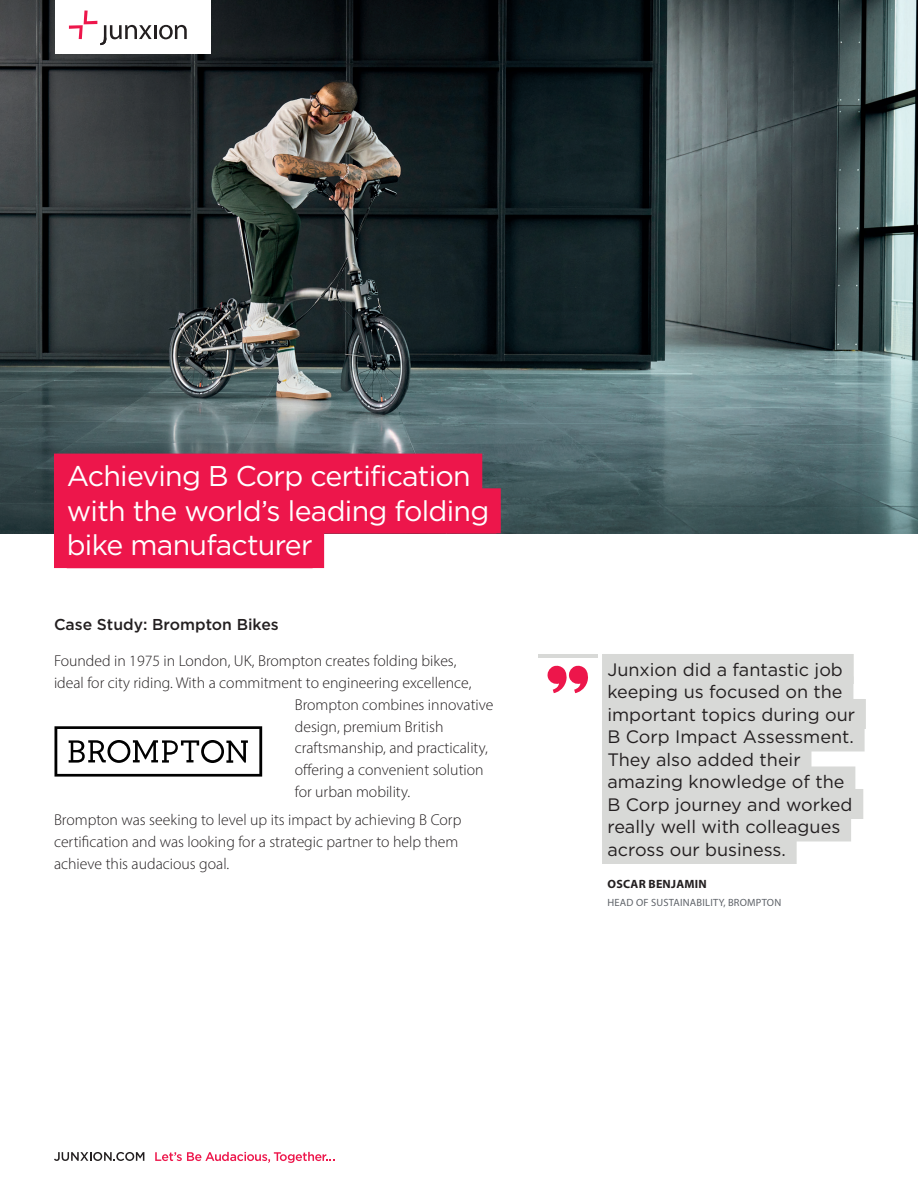
<style>
.page{position:relative;width:918px;height:1188px;background:#fff}
.page>*{position:absolute;margin:0;border:0;box-sizing:border-box;transform-origin:0 0}
.t1{font:28.5px/34.8px "Gotham HTF";letter-spacing:-.025em;color:#fff}
.t2{font:18px/22.5px "Gotham HTF";color:#231f20}
.t3{font:300 15.75px/21.8px "Myriad Pro";color:#231f20}
.t4{font:500 15.75px "Gotham HTF";color:#231f20}
.t5{font:700 12px "Myriad Pro";letter-spacing:.02em;color:#231f20}
.t6{font:10.5px "Myriad Pro";letter-spacing:.02em;color:#5f6369}
</style>
<div class="page">
<img style="left:0;top:0;width:918px;height:533px">
<svg style="left:54px;top:1152px;width:90px;height:9px"></svg>
<svg style="left:155px;top:1152px;width:179px;height:11px"></svg>
<div style="left:55px;top:0;width:155px;height:54px;background:#fff"></div>
<hr style="left:154px;top:25px;width:3px;height:14px;background:#231f20">
<svg style="left:159px;top:25px;width:28px;height:14px"></svg>
<svg style="left:69px;top:11px;width:83px;height:34px"></svg>
<svg style="left:547px;top:665px;width:41px;height:28px"></svg>
<hr style="left:538px;top:654px;width:59px;height:3px;background:#d8d9d7">
<div style="left:602px;top:654px;width:252px;height:30px;background:#d8d9d7"></div>
<div style="left:602px;top:676px;width:251px;height:30px;background:#d8d9d7"></div>
<div style="left:602px;top:699px;width:264px;height:30px;background:#d8d9d7"></div>
<div style="left:602px;top:721px;width:263px;height:30px;background:#d8d9d7"></div>
<div style="left:602px;top:744px;width:209px;height:30px;background:#d8d9d7"></div>
<div style="left:602px;top:766px;width:253px;height:30px;background:#d8d9d7"></div>
<div style="left:602px;top:789px;width:261px;height:30px;background:#d8d9d7"></div>
<div style="left:602px;top:811px;width:249px;height:30px;background:#d8d9d7"></div>
<div style="left:602px;top:834px;width:195px;height:30px;background:#d8d9d7"></div>
<div style="left:54px;top:454px;width:428px;height:45px;background:#ed164b"></div>
<div style="left:54px;top:488px;width:447px;height:45px;background:#ed164b"></div>
<div style="left:54px;top:523px;width:270px;height:45px;background:#ed164b"></div>
<svg style="left:54px;top:726px;width:208px;height:51px"></svg>
<h1 class="t1" style="left:67px;top:458px;width:424px">Achieving B Corp certification with the world’s leading folding bike manufacturer</h1>
<p class="t4" style="left:54px;top:615px;width:226px">Case Study: Brompton Bikes</p>
<p class="t3" style="left:54px;top:650px;width:404px">Founded in 1975 in London, UK, Brompton creates folding bikes,</p>
<p class="t3" style="left:54px;top:672px;width:419px">ideal for city riding. With a commitment to engineering excellence,</p>
<p class="t3" style="left:295px;top:693px;width:200px">Brompton combines innovative</p>
<p class="t3" style="left:295px;top:715px;width:150px">design, premium British</p>
<p class="t3" style="left:295px;top:737px;width:194px">craftsmanship, and practicality,</p>
<p class="t3" style="left:295px;top:759px;width:190px">offering a convenient solution</p>
<p class="t3" style="left:295px;top:780px;width:117px">for urban mobility.</p>
<p class="t3" style="left:54px;top:809px;width:409px">Brompton was seeking to level up its impact by achieving B Corp certification and was looking for a strategic partner to help them achieve this audacious goal.</p>
<p class="t2" style="left:607px;top:658px;width:249px">Junxion did a fantastic job keeping us focused on the important topics during our<br>B Corp Impact Assessment.<br>They also added their amazing knowledge of the<br>B Corp journey and worked really well with colleagues across our business.</p>
<p class="t5" style="left:608px;top:876px;width:101px">OSCAR BENJAMIN</p>
<p class="t6" style="left:608px;top:896px;width:175px">HEAD OF SUSTAINABILITY, BROMPTON</p>
</div>
